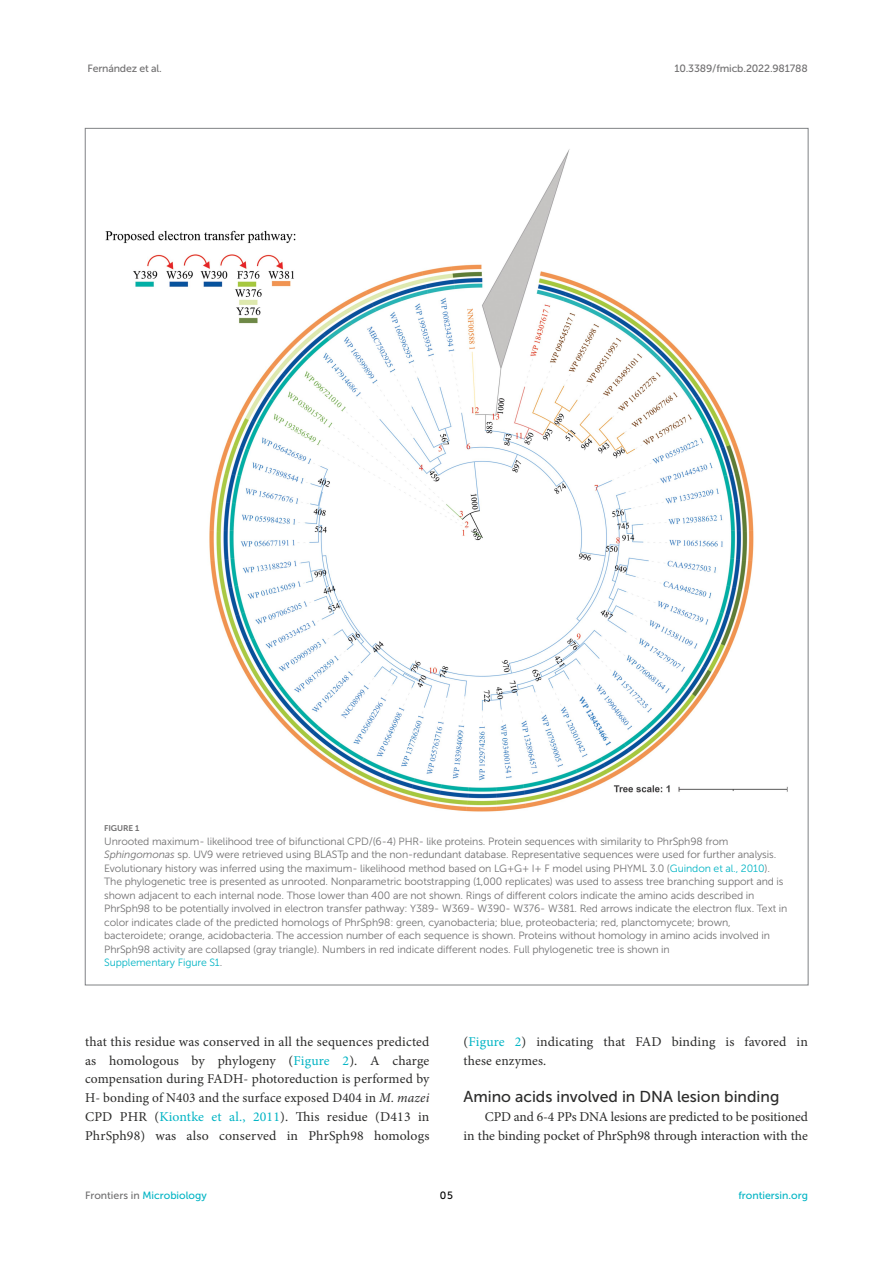
<style>
.page{position:relative;width:893px;height:1263px;background:#fff}
.page>*{position:absolute;margin:0;border:0;box-sizing:border-box;transform-origin:0 0}
.HEAD_3{font:15.75px "Museo Sans 500";color:#2b2b2a}
.TEXT_FLUSH{font:13.5px/18.8px "Minion Pro";color:#2b2b2a;text-align:justify}
.FIG_LEG{font:10.5px/13.5px "Museo Sans 300";letter-spacing:-.01em;color:#706f70}
.t1{font:10.5px "Museo Sans 500";letter-spacing:-.015em;color:#706f70}
.t2{font:10.5px "Museo Sans 500";color:#00b4c4}
.t3{font:10.5px "Museo Sans 500";color:#000}
.FIG_HD{font:8.25px "Museo Sans 700";letter-spacing:-.01em;color:#706f70}
.s1{font-style:italic}
.s2{color:#00b4c4}
.s3{color:#706f70}
</style>
<div class="page">
<img style="left:105px;top:149px;width:683px;height:663px">
<p class="t1" style="left:87px;top:63px;width:76px">Fernández et al.</p>
<p class="t1" style="left:674px;top:63px;width:135px">10.3389/fmicb.2022.981788</p>
<p class="FIG_HD" style="left:104px;top:824px;width:37px">FIGURE 1</p>
<p class="FIG_LEG" style="left:104px;top:834px;width:685px">Unrooted maximum- likelihood tree of bifunctional CPD/(6-4) PHR- like proteins. Protein sequences with similarity to PhrSph98 from <span class="s1">Sphingomonas</span> sp. UV9 were retrieved using BLASTp and the non-redundant database. Representative sequences were used for further analysis.<br>Evolutionary history was inferred using the maximum- likelihood method based on LG + G+ I+ F model using PHYML 3.0 (<span class="s2">Guindon et al., 2010</span>).<br>The phylogenetic tree is presented as unrooted. Nonparametric bootstrapping (1,000 replicates) was used to assess tree branching support and is shown adjacent to each internal node. Those lower than 400 are not shown. Rings of different colors indicate the amino acids described in PhrSph98 to be potentially involved in electron transfer pathway: Y389- W369- W390- W376- W381. Red arrows indicate the electron flux. Text in color indicates clade of the predicted homologs of PhrSph98: green, cyanobacteria; blue, proteobacteria; red, planctomycete; brown, bacteroidete; orange, acidobacteria. The accession number of each sequence is shown. Proteins without homology in amino acids involved in PhrSph98 activity are collapsed (gray triangle). Numbers in red indicate different nodes. Full phylogenetic tree is shown in<br><span class="s2">Supplementary Figure S1</span>.</p>
<p class="TEXT_FLUSH" style="left:85px;top:1032px;width:346px">that this residue was conserved in all the sequences predicted as homologous by phylogeny (<span class="s2">Figure 2</span>). A charge compensation during FADH- photoreduction is performed by H- bonding of N403 and the surface exposed D404 in <span class="s1">M. mazei </span>CPD PHR (<span class="s2">Kiontke et al., 2011</span>). This residue (D413 in PhrSph98) was also conserved in PhrSph98 homologs</p>
<p class="TEXT_FLUSH" style="left:463px;top:1032px;width:346px">(<span class="s2">Figure 2</span>) indicating that FAD binding is favored in these enzymes.</p>
<p class="HEAD_3" style="left:463px;top:1088px;width:317px">Amino acids involved in DNA lesion binding</p>
<p class="TEXT_FLUSH" style="left:463px;top:1107px;width:346px;text-align:right">CPD and 6-4 PPs DNA lesions are predicted to be positioned<br>in the binding pocket of PhrSph98 through interaction with the</p>
<p class="t2" style="left:85px;top:1190px;width:123px"><span class="s3">Frontiers in</span> Microbiology</p>
<p class="t3" style="left:440px;top:1190px;width:14px">05</p>
<p class="t2" style="left:738px;top:1190px;width:71px">frontiersin.org</p>
</div>
